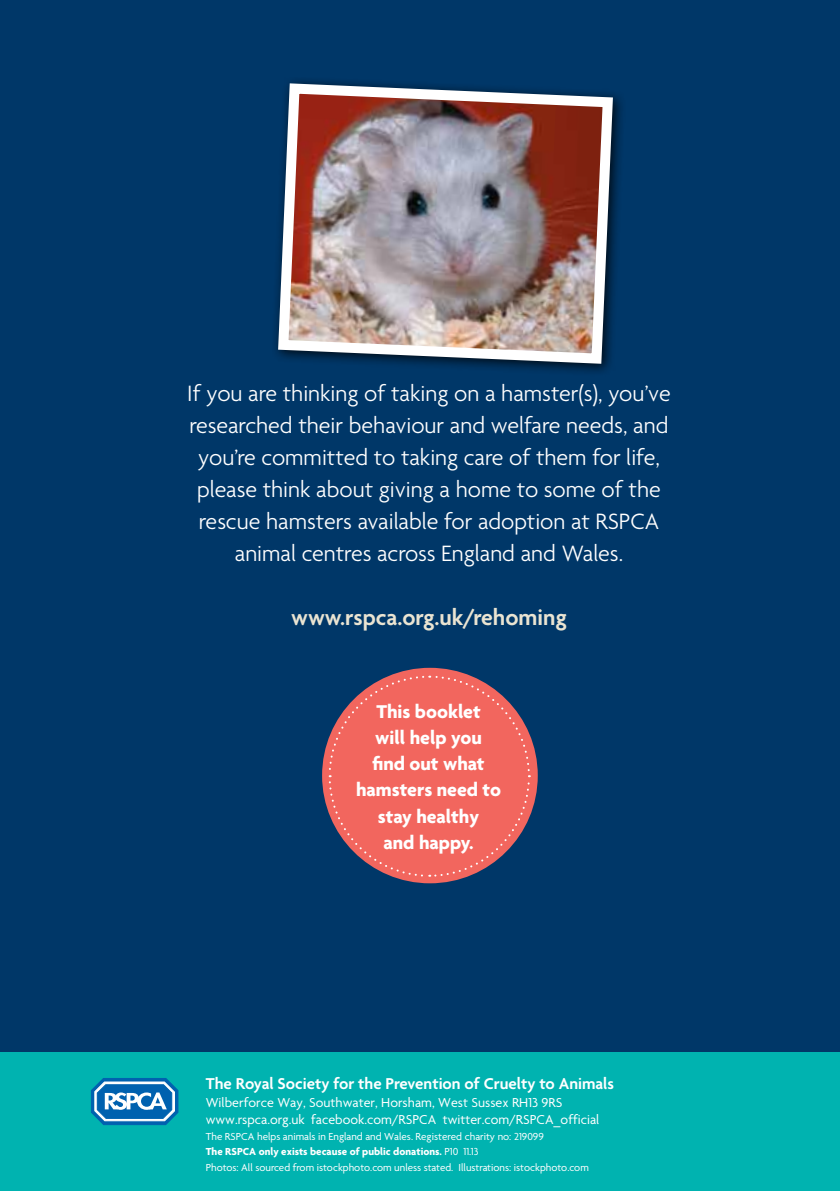
<style>
.page{position:relative;width:840px;height:1191px;background:#fff}
.page>*{position:absolute;margin:0;border:0;box-sizing:border-box;transform-origin:0 0}
.t1{font:300 24px/32px "Agenda";color:#fff;text-align:center}
.t2{font:600 24px "Agenda";color:#eae4d2}
.t3{font:700 20px/26px "Agenda";color:#fff;text-align:center}
.t4{font:600 17px "Agenda";color:#fff}
.t5{font:14px/17px "Agenda";color:#fff}
.t6{font:11px/15.6px "Agenda";color:#fff}
.s1{font-weight:700}
</style>
<div class="page">
<div style="left:0;top:0;width:839px;height:1062px;background:#003768"></div>
<div style="left:0;top:1052px;width:839px;height:139px;background:#00b3b0"></div>
<svg style="left:91px;top:1078px;width:87px;height:46px;background:#4792c5"></svg>
<div style="left:322px;top:668px;width:215px;height:215px;background:#f2665e;border-radius:50%"></div>
<svg style="left:327px;top:674px;width:203px;height:203px"></svg>
<img style="left:275px;top:81px;width:342px;height:288px">
<p class="t1" style="left:187px;top:377px;width:484px">If you are thinking of taking on a hamster(s), you’ve researched their behaviour and welfare needs, and you’re committed to taking care of them for life, please think about giving a home to some of the rescue hamsters available for adoption at RSPCA animal centres across England and Wales.</p>
<p class="t2" style="left:291px;top:603px;width:277px">www.rspca.org.uk/rehoming</p>
<p class="t3" style="left:356px;top:698px;width:146px">This booklet<br>will help you<br>find out what hamsters need to stay healthy<br>and happy.</p>
<p class="t4" style="left:206px;top:1073px;width:409px">The Royal Society for the Prevention of Cruelty to Animals</p>
<p class="t5" style="left:206px;top:1094px;width:395px">Wilberforce Way, Southwater, Horsham, West Sussex RH13 9RS www.rspca.org.uk facebook.com/RSPCA twitter.com/RSPCA_official</p>
<p class="t6" style="left:206px;top:1128px;width:384px">The RSPCA helps animals in England and Wales. Registered charity no: 219099<br><span class="s1">The RSPCA only exists because of public donations.</span> P10 11.13<br>Photos: All sourced from istockphoto.com unless stated. Illustrations: istockphoto.com</p>
</div>
